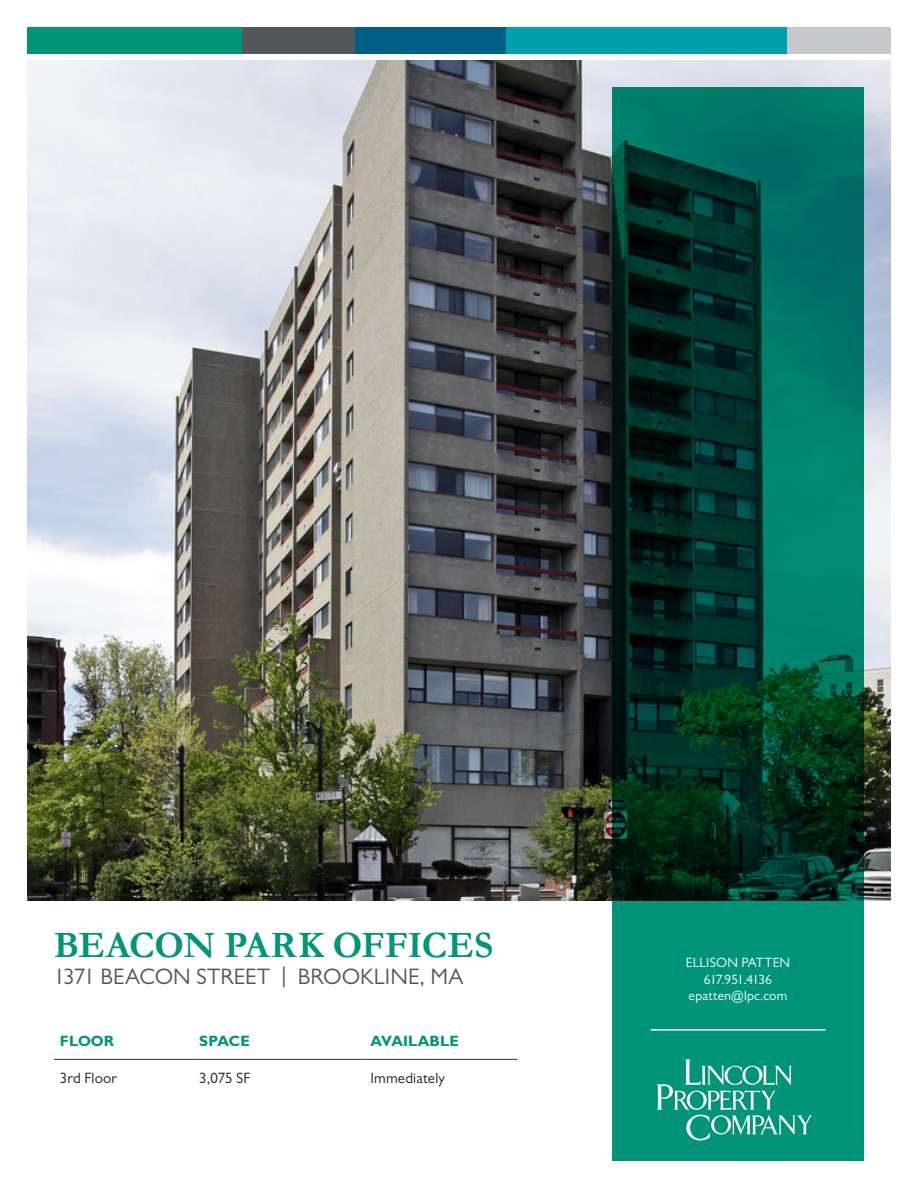
<style>
.page{position:relative;width:918px;height:1188px;background:#fff}
.page>*{position:absolute;margin:0;border:0;box-sizing:border-box;transform-origin:0 0}
.Avenir{font:700 37.5px "Garamond";color:#009479}
.Avenir-2{font:22.5px "Gill Sans MT Std";letter-spacing:.005em;color:#54575a}
.t1{font:15px "Gill Sans MT Std";letter-spacing:.01em;color:#231f20}
.t2{font:700 15px "Gill Sans MT Std";letter-spacing:.005em;color:#009479}
.t3{font:13.5px/16.5px "Gill Sans MT Std";letter-spacing:.015em;color:#fff;text-align:center}
</style>
<div class="page">
<img style="left:27px;top:61px;width:864px;height:840px">
<svg style="left:612px;top:88px;width:252px;height:1073px;background:#005646"></svg>
<svg style="left:657px;top:1059px;width:155px;height:82px;background:#2aa58f"></svg>
<hr style="left:54px;top:1059px;width:139px;height:1px;background:#464748">
<hr style="left:193px;top:1059px;width:172px;height:1px;background:#464748">
<hr style="left:364px;top:1059px;width:153px;height:1px;background:#464748">
<div style="left:27px;top:27px;width:216px;height:27px;background:#009479"></div>
<div style="left:243px;top:27px;width:112px;height:27px;background:#54575a"></div>
<div style="left:355px;top:27px;width:151px;height:27px;background:#005f85"></div>
<div style="left:506px;top:27px;width:282px;height:27px;background:#00a0af"></div>
<div style="left:788px;top:27px;width:103px;height:27px;background:#c7c8ca"></div>
<hr style="left:651px;top:1029px;width:174px;height:2px;background:#fff">
<p class="Avenir" style="left:54px;top:919px;width:441px">BEACON PARK OFFICES</p>
<p class="Avenir-2" style="left:54px;top:963px;width:411px">1371 BEACON STREET | BROOKLINE, MA</p>
<p class="t3" style="left:686px;top:954px;width:106px">ELLISON PATTEN<br>617.951.4136 epatten@lpc.com</p>
<p class="t2" style="left:60px;top:1032px;width:56px">FLOOR</p>
<p class="t2" style="left:199px;top:1032px;width:52px">SPACE</p>
<p class="t2" style="left:370px;top:1032px;width:90px">AVAILABLE</p>
<p class="t1" style="left:60px;top:1069px;width:59px">3rd Floor</p>
<p class="t1" style="left:199px;top:1069px;width:53px">3,075 SF</p>
<p class="t1" style="left:370px;top:1069px;width:76px">Immediately</p>
</div>
